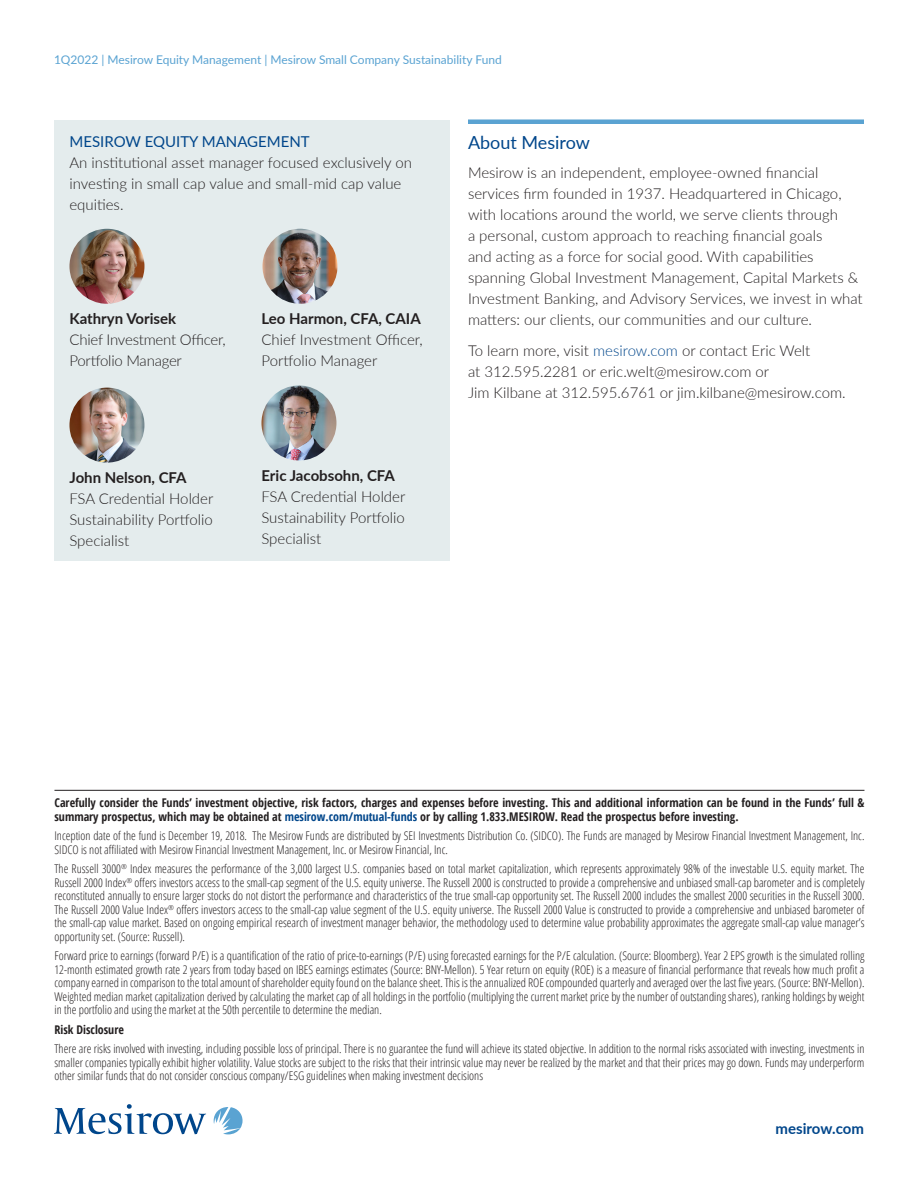
<style>
.page{position:relative;width:918px;height:1188px;background:#fff}
.page>*{position:absolute;margin:0;border:0;box-sizing:border-box;transform-origin:0 0}
._2_Sidebar_Header__r{font:18px "Lato";color:#00468b}
._3_Body{font:300 15px/21px "Lato";color:#231f20}
._2_Byline_Name_Title{font:300 15px/21px "Lato";color:#231f20;text-align:justify}
._2_Byline_Name_Title-2{font:700 15px "Lato";color:#231f20}
._3_Subhead_L2{font:15px "Lato";color:#00468b}
.t1{font:700 15px "Lato";color:#00468b}
._9_Footnote{font:300 condensed 12px/13.5px "Open Sans";color:#231f20;text-align:justify}
._9_Footnote_with_rul{font:700 condensed 12px/13.5px "Open Sans";color:#231f20}
.t2{font:12px "Lato";color:#5aa3d2}
._9_Footnote-2{font:700 condensed 12px "Open Sans";color:#231f20}
.s1{color:#00468b}
</style>
<div class="page">
<svg style="left:214px;top:1107px;width:29px;height:27px"></svg>
<svg style="left:54px;top:1105px;width:152px;height:29px"></svg>
<hr style="left:54px;top:790px;width:810px;height:1px;background:#231f20">
<div style="left:54px;top:120px;width:396px;height:441px;background:#e4eced"></div>
<img style="left:69px;top:229px;width:75px;height:75px;border-radius:38px">
<img style="left:262px;top:229px;width:76px;height:75px;border-radius:38px">
<img style="left:261px;top:386px;width:75px;height:75px;border-radius:38px">
<div style="left:468px;top:119px;width:396px;height:5px;background:#5aa3d2"></div>
<img style="left:69px;top:388px;width:75px;height:75px;border-radius:37px">
<p class="t2" style="left:54px;top:51px;width:449px">1Q2022 | Mesirow Equity Management | Mesirow Small Company Sustainability Fund</p>
<p class="_3_Subhead_L2" style="left:69px;top:131px;width:242px">MESIROW EQUITY MANAGEMENT</p>
<p class="_3_Body" style="left:69px;top:152px;width:344px">An institutional asset manager focused exclusively on investing in small cap value and small-mid cap value equities.</p>
<p class="_2_Byline_Name_Title-2" style="left:69px;top:308px;width:108px">Kathryn Vorisek</p>
<p class="_2_Byline_Name_Title" style="left:69px;top:329px;width:158px">Chief Investment Officer,</p>
<p class="_2_Byline_Name_Title" style="left:69px;top:350px;width:114px">Portfolio Manager</p>
<p class="_2_Byline_Name_Title-2" style="left:261px;top:308px;width:161px">Leo Harmon, CFA, CAIA</p>
<p class="_2_Byline_Name_Title" style="left:261px;top:329px;width:163px">Chief Investment Officer,</p>
<p class="_2_Byline_Name_Title" style="left:261px;top:350px;width:117px">Portfolio Manager</p>
<p class="_2_Byline_Name_Title-2" style="left:69px;top:466px;width:119px">John Nelson, CFA</p>
<p class="_2_Byline_Name_Title" style="left:69px;top:487px;width:145px">FSA Credential Holder Sustainability Portfolio Specialist</p>
<p class="_2_Byline_Name_Title-2" style="left:261px;top:464px;width:135px">Eric Jacobsohn, CFA</p>
<p class="_2_Byline_Name_Title" style="left:261px;top:485px;width:145px">FSA Credential Holder Sustainability Portfolio Specialist</p>
<p class="_2_Sidebar_Header__r" style="left:468px;top:130px;width:123px">About Mesirow</p>
<p class="_3_Body" style="left:468px;top:162px;width:396px">Mesirow is an independent, employee-owned financial services firm founded in 1937. Headquartered in Chicago, with locations around the world, we serve clients through<br>a personal, custom approach to reaching financial goals<br>and acting as a force for social good. With capabilities spanning Global Investment Management, Capital Markets &amp; Investment Banking, and Advisory Services, we invest in what matters: our clients, our communities and our culture.</p>
<p class="_3_Body" style="left:468px;top:340px;width:379px">To learn more, visit <span class="s1">mesirow.com</span> or contact Eric Welt<br>at 312.595.2281 or eric.welt@mesirow.com or<br>Jim Kilbane at 312.595.6761 or jim.kilbane@mesirow.com.</p>
<p class="_9_Footnote_with_rul" style="left:54px;top:796px;width:811px">Carefully consider the Funds’ investment objective, risk factors, charges and expenses before investing. This and additional information can be found in the Funds’ full &amp; summary prospectus, which may be obtained at <span class="s1">mesirow.com/mutual-funds</span> or by calling 1.833.MESIROW. Read the prospectus before investing.</p>
<p class="_9_Footnote" style="left:54px;top:829px;width:811px">Inception date of the fund is December 19, 2018. The Mesirow Funds are distributed by SEI Investments Distribution Co. (SIDCO). The Funds are managed by Mesirow Financial Investment Management, Inc.<br>SIDCO is not affiliated with Mesirow Financial Investment Management, Inc. or Mesirow Financial, Inc.</p>
<p class="_9_Footnote" style="left:54px;top:862px;width:812px">The Russell 3000<sup>®</sup> Index measures the performance of the 3,000 largest U.S. companies based on total market capitalization, which represents approximately 98% of the investable U.S. equity market. The Russell 2000 Index<sup>®</sup> offers investors access to the small-cap segment of the U.S. equity universe. The Russell 2000 is constructed to provide a comprehensive and unbiased small-cap barometer and is completely reconstituted annually to ensure larger stocks do not distort the performance and characteristics of the true small-cap opportunity set. The Russell 2000 includes the smallest 2000 securities in the Russell 3000.<br>The Russell 2000 Value Index<sup>®</sup> offers investors access to the small-cap value segment of the U.S. equity universe. The Russell 2000 Value is constructed to provide a comprehensive and unbiased barometer of the small-cap value market. Based on ongoing empirical research of investment manager behavior, the methodology used to determine value probability approximates the aggregate small-cap value manager’s opportunity set. (Source: Russell).</p>
<p class="_9_Footnote" style="left:54px;top:949px;width:812px">Forward price to earnings (forward P/E) is a quantification of the ratio of price-to-earnings (P/E) using forecasted earnings for the P/E calculation. (Source: Bloomberg). Year 2 EPS growth is the simulated rolling 12-month estimated growth rate 2 years from today based on IBES earnings estimates (Source: BNY-Mellon). 5 Year return on equity (ROE) is a measure of financial performance that reveals how much profit a company earned in comparison to the total amount of shareholder equity found on the balance sheet. This is the annualized ROE compounded quarterly and averaged over the last five years. (Source: BNY-Mellon).<br>Weighted median market capitalization derived by calculating the market cap of all holdings in the portfolio (multiplying the current market price by the number of outstanding shares), ranking holdings by weight in the portfolio and using the market at the 50th percentile to determine the median.</p>
<p class="_9_Footnote-2" style="left:54px;top:1021px;width:71px">Risk Disclosure</p>
<p class="_9_Footnote" style="left:54px;top:1042px;width:812px">There are risks involved with investing, including possible loss of principal. There is no guarantee the fund will achieve its stated objective. In addition to the normal risks associated with investing, investments in smaller companies typically exhibit higher volatility. Value stocks are subject to the risks that their intrinsic value may never be realized by the market and that their prices may go down. Funds may underperform other similar funds that do not consider conscious company/ESG guidelines when making investment decisions</p>
<p class="t1" style="left:776px;top:1117px;width:90px">mesirow.com</p>
</div>
